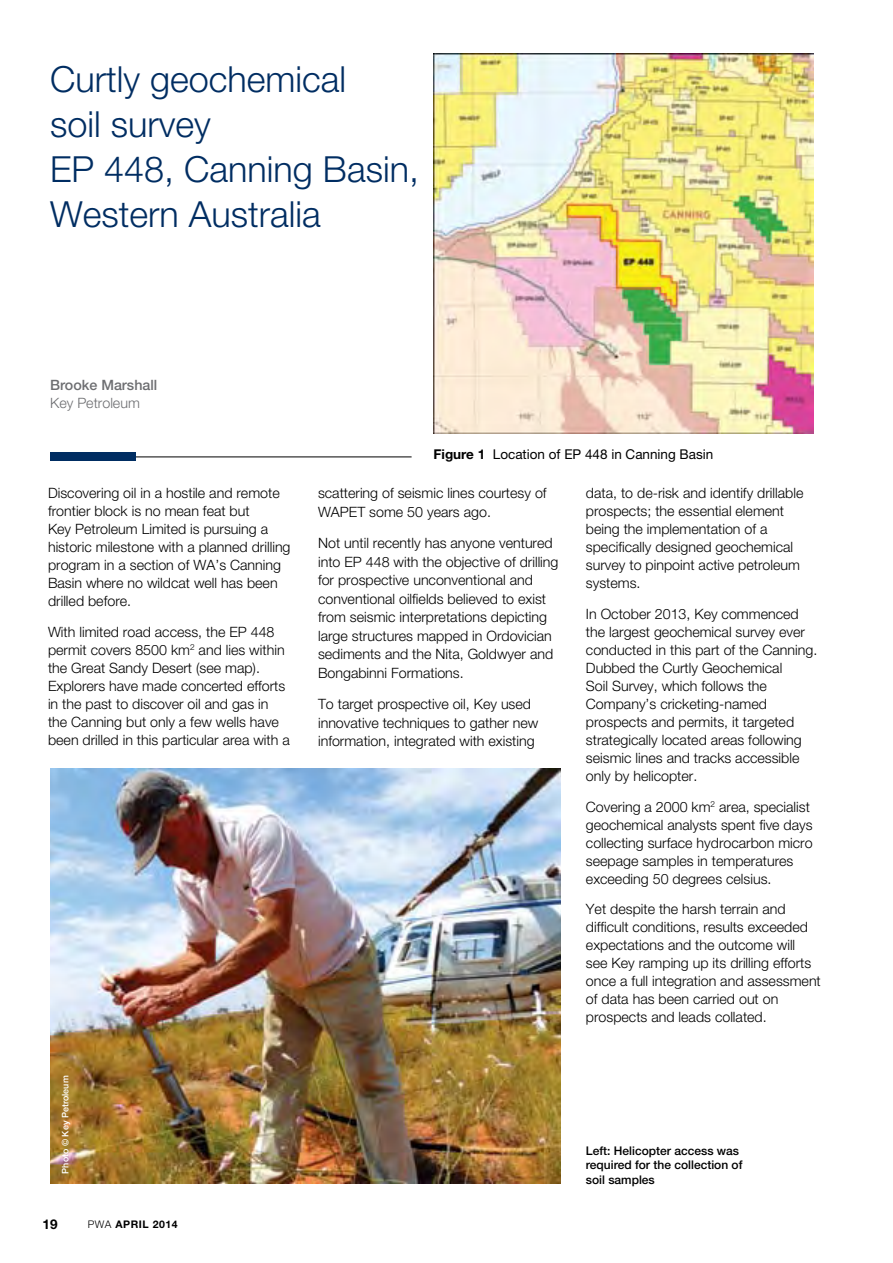
<style>
.page{position:relative;width:893px;height:1263px;background:#fff}
.page>*{position:absolute;margin:0;border:0;box-sizing:border-box;transform-origin:0 0}
.Body_copy{font:300 36px/45px "Helvetica Neue";color:#002d62}
.Body_copy-2{font:300 14.25px/18px "Helvetica Neue";color:#000}
.Body_copy-3{font:500 14.25px/18px "Helvetica Neue";color:#6d6e71}
.t1{font:13.5px "Helvetica Neue";color:#000}
.t2{font:700 13.5px "Helvetica Neue";color:#000}
.t3{font:500 12px/14.4px "Helvetica Neue";color:#000}
.t4{font:700 10.5px "Helvetica Neue";letter-spacing:.05em;color:#000}
.Body_copy-4{font:500 9px "Helvetica Neue";color:#fff}
.s1{font-weight:300}
.s2{font-weight:700}
</style>
<div class="page">
<hr style="left:50px;top:456px;width:362px;height:1px;background:#000">
<div style="left:50px;top:453px;width:85px;height:8px;background:#002d62"></div>
<img style="left:50px;top:768px;width:510px;height:416px">
<img style="left:434px;top:53px;width:380px;height:380px">
<p class="Body_copy" style="left:50px;top:56px;width:370px">Curtly geochemical<br>soil survey<br>EP 448, Canning Basin,<br>Western Australia</p>
<p class="Body_copy-3" style="left:50px;top:376px;width:109px">Brooke Marshall<br><span class="s1">Key Petroleum</span></p>
<p class="Body_copy-2" style="left:48px;top:484px;width:244px">Discovering oil in a hostile and remote frontier block is no mean feat but<br>Key Petroleum Limited is pursuing a historic milestone with a planned drilling program in a section of WA’s Canning Basin where no wildcat well has been drilled before.</p>
<p class="Body_copy-2" style="left:48px;top:622px;width:243px">With limited road access, the EP 448 permit covers 8500 km<sup>2</sup> and lies within the Great Sandy Desert (see map).<br>Explorers have made concerted efforts in the past to discover oil and gas in the Canning but only a few wells have been drilled in this particular area with a</p>
<p class="Body_copy-4" style="left:60px;top:1173px;width:99px;rotate:-90deg">Photo © Key Petroleum</p>
<p class="t2" style="left:43px;top:1216px;width:17px">19</p>
<p class="t4" style="left:88px;top:1218px;width:91px"><span class="s1">PWA</span> APRIL 2014</p>
<p class="t1" style="left:434px;top:446px;width:281px"><span class="s2">Figure 1</span> Location of EP 448 in Canning Basin</p>
<p class="Body_copy-2" style="left:318px;top:483px;width:230px;line-height:18.6px">scattering of seismic lines courtesy of<br>WAPET some 50 years ago.</p>
<p class="Body_copy-2" style="left:318px;top:533px;width:242px;line-height:18.6px">Not until recently has anyone ventured into EP 448 with the objective of drilling for prospective unconventional and conventional oilfields believed to exist from seismic interpretations depicting large structures mapped in Ordovician sediments and the Nita, Goldwyer and Bongabinni Formations.</p>
<p class="Body_copy-2" style="left:318px;top:694px;width:222px;line-height:18.6px">To target prospective oil, Key used innovative techniques to gather new information, integrated with existing</p>
<p class="Body_copy-2" style="left:586px;top:484px;width:219px">data, to de-risk and identify drillable prospects; the essential element being the implementation of a specifically designed geochemical survey to pinpoint active petroleum systems.</p>
<p class="Body_copy-2" style="left:586px;top:604px;width:233px">In October 2013, Key commenced the largest geochemical survey ever conducted in this part of the Canning.<br>Dubbed the Curtly Geochemical<br>Soil Survey, which follows the<br>Company’s cricketing-named prospects and permits, it targeted strategically located areas following seismic lines and tracks accessible only by helicopter.</p>
<p class="Body_copy-2" style="left:586px;top:797px;width:228px">Covering a 2000 km<sup>2</sup> area, specialist geochemical analysts spent five days collecting surface hydrocarbon micro seepage samples in temperatures exceeding 50 degrees celsius.</p>
<p class="Body_copy-2" style="left:586px;top:900px;width:236px">Yet despite the harsh terrain and difficult conditions, results exceeded expectations and the outcome will<br>see Key ramping up its drilling efforts once a full integration and assessment of data has been carried out on prospects and leads collated.</p>
<p class="t3" style="left:586px;top:1143px;width:158px">Left: Helicopter access was required for the collection of soil samples</p>
</div>
